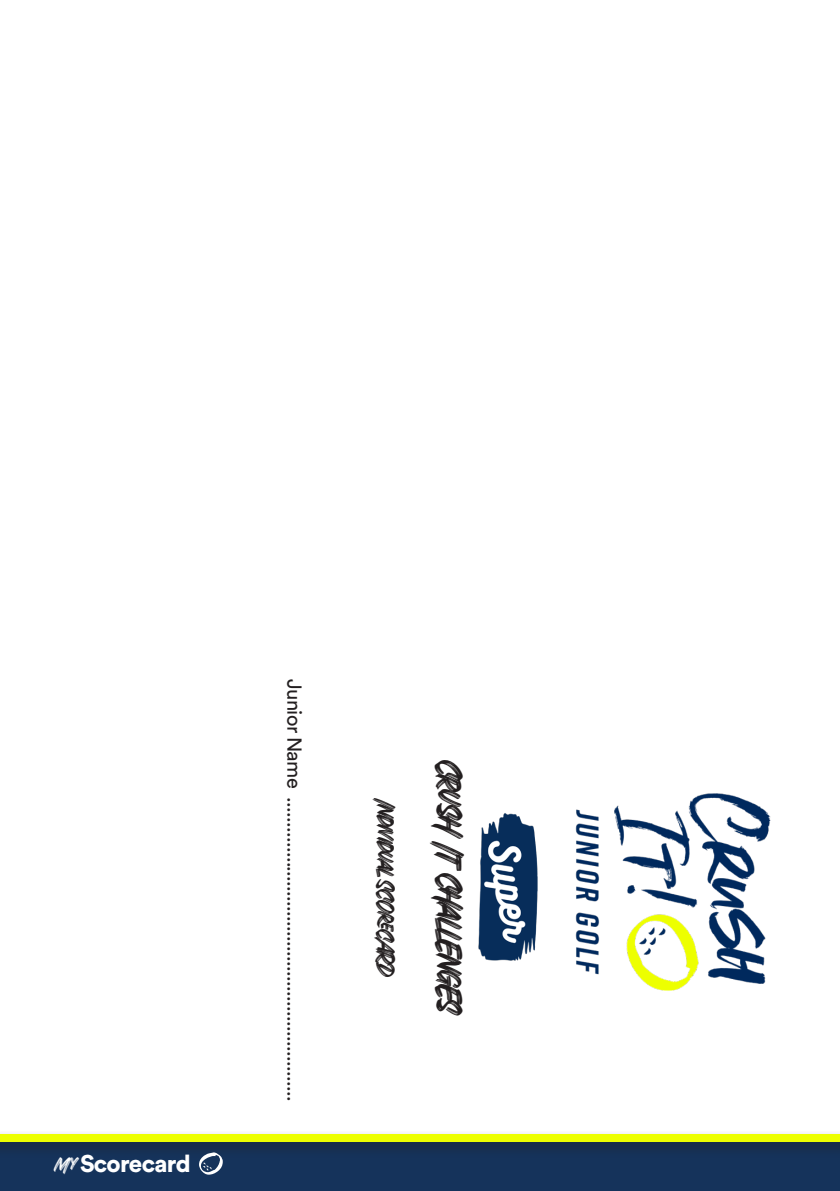
<style>
.page{position:relative;width:840px;height:1191px;background:#fff}
.page>*{position:absolute;margin:0;border:0;box-sizing:border-box;transform-origin:0 0}
.t1{font:48px "Black Ravens";color:#231f20}
.t2{font:32px "Black Ravens";color:#231f20}
.t3{font:24px "Circular Std Black";letter-spacing:-.03em;color:#fff}
.t4{font:20px "Circular Std Book";letter-spacing:-.03em;color:#231f20}
.s1{font-family:"Black Ravens"}
</style>
<div class="page">
<img style="left:575px;top:793px;width:196px;height:198px">
<div style="left:0;top:1142px;width:839px;height:49px;background:#15335b"></div>
<div style="left:0;top:1129px;width:839px;height:29px;background:#231f20;opacity:.5"></div>
<div style="left:0;top:1134px;width:839px;height:8px;background:#edff00"></div>
<svg style="left:199px;top:1152px;width:24px;height:22px"></svg>
<img style="left:478px;top:813px;width:60px;height:148px">
<p class="t3" style="left:54px;top:1147px;width:138px"><span class="s1">My</span> Scorecard</p>
<p class="t4" style="left:306px;top:679px;width:424px;rotate:90deg">Junior Name .............................................................</p>
<p class="t2" style="left:404px;top:797px;width:182px;rotate:90deg">Individual SCORECARD</p>
<p class="t1" style="left:477px;top:760px;width:258px;rotate:90deg">Crush It Challenges</p>
</div>
